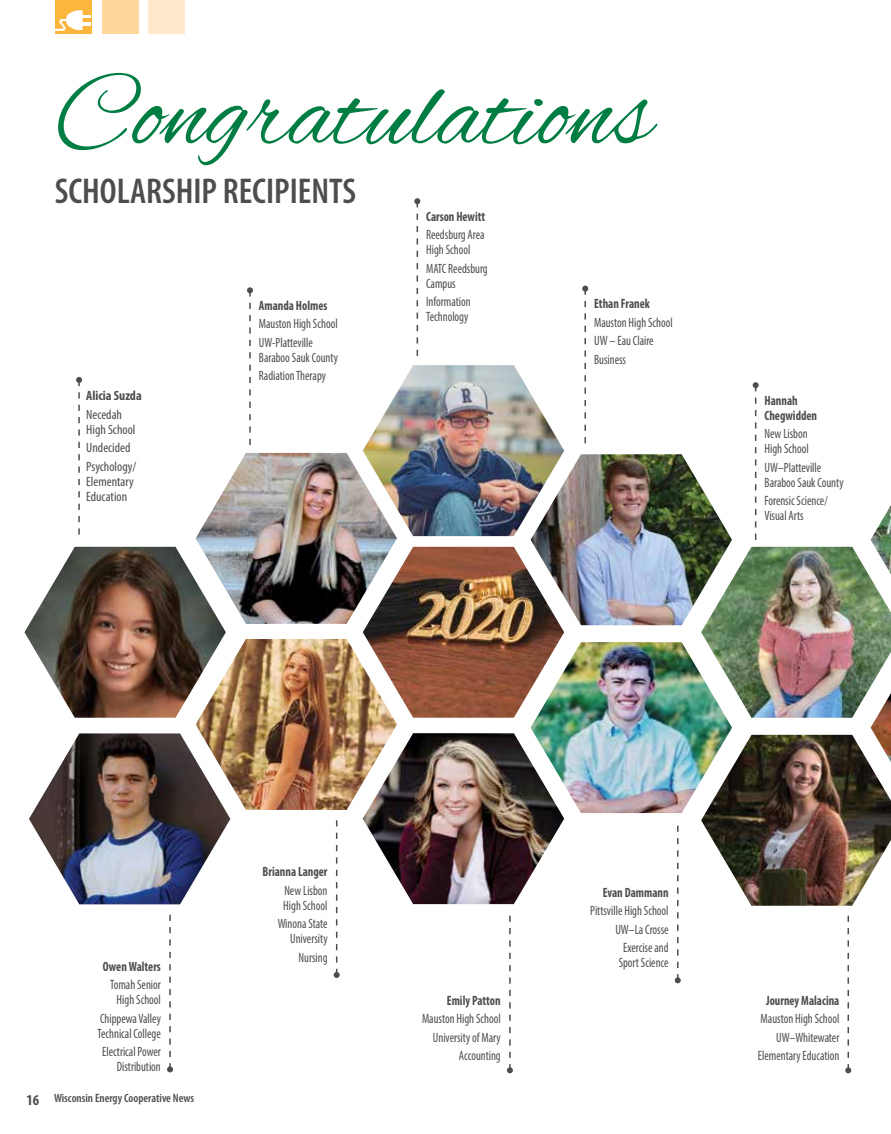
<style>
.page{position:relative;width:891px;height:1134px;background:#fff}
.page>*{position:absolute;margin:0;border:0;box-sizing:border-box;transform-origin:0 0}
.t1{font:108px "Alex Brush";color:#007d43}
.t2{font:600 condensed 36px "Myriad Pro";color:#4d4d4f}
.t3{font:condensed 13.5px/15px "Myriad Pro";color:#4d4d4f;scale:.9 1}
.t4{font:700 condensed 13.5px/15px "Myriad Pro";color:#4d4d4f;scale:.9 1}
.t5{font:condensed 13.5px/15px "Myriad Pro";color:#4d4d4f}
.t6{font:700 condensed 13.5px "Myriad Pro";color:#4d4d4f}
.t7{font:600 condensed 12px "Myriad Pro";color:#4d4d4f}
.s1{font-weight:700;font-size:15px}
</style>
<div class="page">
<div style="left:56px;top:0;width:36px;height:34px;background:#fcb53d"></div>
<div style="left:102px;top:0;width:37px;height:34px;background:#ffd79c"></div>
<div style="left:148px;top:0;width:37px;height:34px;background:#ffe9ca"></div>
<svg style="left:55px;top:10px;width:35px;height:21px"></svg>
<img style="left:24px;top:547px;width:202px;height:171px">
<img style="left:196px;top:639px;width:201px;height:171px">
<img style="left:196px;top:453px;width:201px;height:171px">
<img style="left:363px;top:547px;width:201px;height:171px">
<img style="left:363px;top:733px;width:201px;height:171px">
<img style="left:531px;top:642px;width:201px;height:171px">
<img style="left:531px;top:454px;width:201px;height:171px">
<img style="left:701px;top:547px;width:190px;height:171px">
<img style="left:871px;top:693px;width:20px;height:42px">
<img style="left:871px;top:505px;width:20px;height:69px">
<img style="left:701px;top:735px;width:190px;height:171px">
<img style="left:363px;top:365px;width:201px;height:171px">
<svg style="left:76px;top:377px;width:6px;height:158px"></svg>
<svg style="left:247px;top:287px;width:6px;height:158px"></svg>
<svg style="left:334px;top:820px;width:6px;height:158px"></svg>
<svg style="left:414px;top:198px;width:6px;height:158px"></svg>
<svg style="left:507px;top:916px;width:6px;height:157px"></svg>
<svg style="left:582px;top:286px;width:6px;height:157px"></svg>
<svg style="left:675px;top:826px;width:6px;height:157px"></svg>
<svg style="left:753px;top:382px;width:6px;height:158px"></svg>
<svg style="left:845px;top:916px;width:6px;height:157px"></svg>
<img style="left:29px;top:733px;width:201px;height:171px">
<svg style="left:167px;top:915px;width:6px;height:157px"></svg>
<h1 class="t1" style="left:55px;top:54px;width:599px">Congratulations</h1>
<h2 class="t2" style="left:55px;top:169px;width:303px">SCHOLARSHIP RECIPIENTS</h2>
<p class="t6" style="left:86px;top:387px;width:57px">Alicia Suzda</p>
<p class="t5" style="left:86px;top:406px;width:51px">Necedah<br>High School</p>
<p class="t5" style="left:86px;top:438px;width:51px;line-height:18.5px">Undecided<br>Psychology/</p>
<p class="t5" style="left:86px;top:473px;width:49px">Elementary<br>Education</p>
<p class="t4" style="left:259px;top:298px;width:78px">Amanda Holmes</p>
<p class="t3" style="left:259px;top:315px;width:89px;line-height:18.5px">Mauston High School<br>UW-Platteville</p>
<p class="t3" style="left:259px;top:348px;width:89px;line-height:18.5px">Baraboo Sauk County<br>Radiation Therapy</p>
<p class="t4" style="left:426px;top:209px;width:67px">Carson Hewitt</p>
<p class="t3" style="left:426px;top:227px;width:66px">Reedsburg Area<br>High School</p>
<p class="t3" style="left:426px;top:261px;width:70px">MATC Reedsburg<br>Campus</p>
<p class="t3" style="left:426px;top:294px;width:51px">Information<br>Technology</p>
<p class="t4" style="left:594px;top:296px;width:64px">Ethan Franek</p>
<p class="t3" style="left:594px;top:313px;width:89px;line-height:18.5px">Mauston High School<br>UW – Eau Claire<br>Business</p>
<p class="t4" style="left:765px;top:392px;width:60px">Hannah<br>Chegwidden</p>
<p class="t3" style="left:765px;top:426px;width:51px">New Lisbon<br>High School</p>
<p class="t3" style="left:765px;top:460px;width:89px">UW–Platteville<br>Baraboo Sauk County</p>
<p class="t3" style="left:765px;top:493px;width:72px">Forensic Science/<br>Visual Arts</p>
<p class="t4" style="left:103px;top:958px;width:66px">Owen Walters</p>
<p class="t3" style="left:110px;top:977px;width:58px;text-align:center">Tomah Senior<br>High School</p>
<p class="t3" style="left:98px;top:1011px;width:72px">Chippewa Valley<br>Technical College</p>
<p class="t3" style="left:102px;top:1044px;width:67px;text-align:right">Electrical Power<br>Distribution</p>
<p class="t7" style="left:27px;top:1091px;width:169px"><span class="s1">16</span> Wisconsin Energy Cooperative News</p>
<p class="t4" style="left:263px;top:864px;width:74px">Brianna Langer</p>
<p class="t3" style="left:283px;top:883px;width:51px">New Lisbon<br>High School</p>
<p class="t3" style="left:278px;top:916px;width:57px;text-align:right">Winona State<br>University</p>
<p class="t3" style="left:299px;top:950px;width:34px">Nursing</p>
<p class="t4" style="left:447px;top:992px;width:61px">Emily Patton</p>
<p class="t3" style="left:422px;top:1009px;width:89px;line-height:18.5px;text-align:right">Mauston High School<br>University of Mary<br>Accounting</p>
<p class="t4" style="left:603px;top:885px;width:75px">Evan Dammann</p>
<p class="t3" style="left:590px;top:901px;width:89px;line-height:18.5px;text-align:right">Pittsville High School<br>UW–La Crosse<br>Exercise and</p>
<p class="t3" style="left:619px;top:955px;width:57px">Sport Science</p>
<p class="t4" style="left:766px;top:992px;width:83px">Journey Malacina</p>
<p class="t3" style="left:758px;top:1009px;width:92px;line-height:18.5px;text-align:right">Mauston High School<br>UW–Whitewater<br>Elementary Education</p>
</div>
